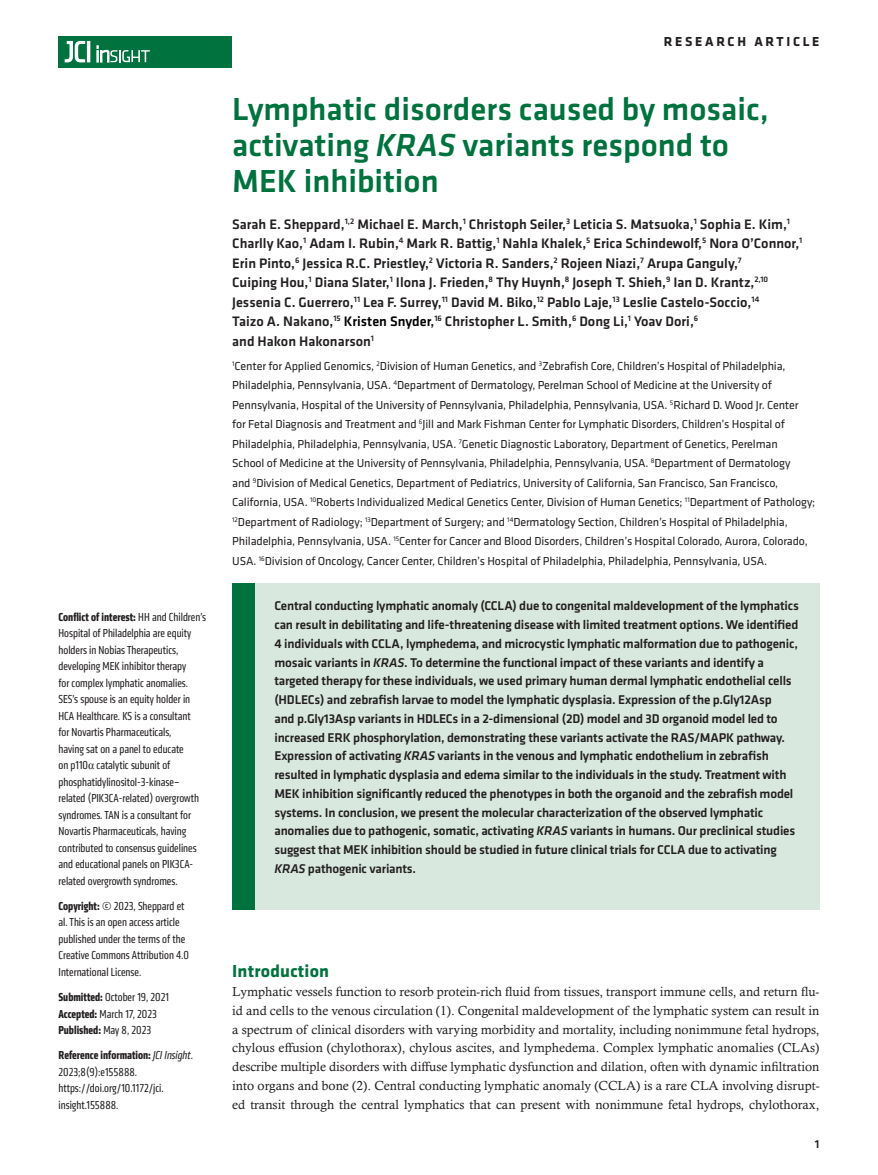
<style>
.page{position:relative;width:878px;height:1175px;background:#fff}
.page>*{position:absolute;margin:0;border:0;box-sizing:border-box;transform-origin:0 0}
.t1{font:500 33px/36px "Klavika Basic";color:#00723e}
.t2{font:700 18px "Klavika";letter-spacing:.01em;color:#00723e}
.t3{font:500 14.25px/19.5px "Klavika Basic";color:#231f20}
.t4{font:700 13.5px "Klavika Basic";letter-spacing:.2em;color:#231f20}
.t5{font:500 13.2px/18.8px "Klavika Basic";letter-spacing:-.015em;color:#231f20}
.t6{font:13.2px/18.8px "Calisto MT Std";color:#231f20;text-align:justify}
.t7{font:12px/19.5px "Klavika";letter-spacing:-.01em;color:#231f20}
.t8{font:condensed 12px/16.5px "Klavika";color:#231f20}
.t9{font:500 12px "Klavika Basic";color:#231f20}
.s1{font-weight:700}
.s2{font-family:"Times New Roman";font-stretch:normal}
.s3{font-style:italic}
.s4{color:#000}
</style>
<div class="page">
<div style="left:59px;top:36px;width:173px;height:31px;background:#00723e"></div>
<hr style="left:87px;top:41px;width:3px;height:21px;background:#fff">
<svg style="left:64px;top:41px;width:21px;height:22px"></svg>
<svg style="left:97px;top:46px;width:53px;height:16px"></svg>
<div style="left:232px;top:583px;width:587px;height:327px;background:#d8e8df"></div>
<div style="left:232px;top:583px;width:22px;height:327px;background:#00723e"></div>
<p class="t8" style="left:59px;top:608px;width:149px"><span class="s1">Conflict of interest:</span> HH and Children’s Hospital of Philadelphia are equity holders in Nobias Therapeutics, developing MEK inhibitor therapy<br>for complex lymphatic anomalies.<br>SES’s spouse is an equity holder in HCA Healthcare. KS is a consultant<br>for Novartis Pharmaceuticals,<br>having sat on a panel to educate<br>on p110<span class="s2">α</span> catalytic subunit of phosphatidylinositol-3-kinase– related (PIK3CA-related) overgrowth syndromes. TAN is a consultant for Novartis Pharmaceuticals, having contributed to consensus guidelines and educational panels on PIK3CA&shy;related overgrowth syndromes.</p>
<p class="t8" style="left:59px;top:897px;width:132px"><span class="s1">Copyright:</span> © 2023, Sheppard et al. This is an open access article published under the terms of the<br>Creative Commons Attribution 4.0<br>International License.</p>
<p class="t8" style="left:59px;top:988px;width:112px"><span class="s1">Submitted:</span> October 19, 2021<br><span class="s1">Accepted:</span> March 17, 2023<br><span class="s1">Published:</span> May 8, 2023</p>
<p class="t8" style="left:59px;top:1046px;width:136px"><span class="s1">Reference information:</span> <span class="s3">JCI Insight</span>.<br>2023;8(9):e155888. https://doi.org/10.1172/jci. insight.155888.</p>
<p class="t4" style="left:663px;top:32px;width:157px">RESEARCH ARTICLE</p>
<h1 class="t1" style="left:232px;top:91px;width:538px">Lymphatic disorders caused by mosaic, activating <span class="s3">KRAS</span> variants respond to<br>MEK inhibition</h1>
<p class="t3" style="left:232px;top:214px;width:571px">Sarah E. Sheppard,<sup>1,2</sup> Michael E. March,<sup>1</sup> Christoph Seiler,<sup>3</sup> Leticia S. Matsuoka,<sup>1</sup> Sophia E. Kim,<sup>1<br></sup>Charlly Kao,<sup>1</sup> Adam I. Rubin,<sup>4</sup> Mark R. Battig,<sup>1</sup> Nahla Khalek,<sup>5</sup> Erica Schindewolf,<sup>5</sup> Nora O’Connor,<sup>1<br></sup>Erin Pinto,<sup>6</sup> Jessica R.C. Priestley,<sup>2</sup> Victoria R. Sanders,<sup>2</sup> Rojeen Niazi,<sup>7</sup> Arupa Ganguly,<sup>7<br></sup>Cuiping Hou,<sup>1</sup> Diana Slater,<sup>1</sup> Ilona J. Frieden,<sup>8</sup> Thy Huynh,<sup>8</sup> Joseph T. Shieh,<sup>9</sup> Ian D. Krantz,<sup>2,10<br></sup>Jessenia C. Guerrero,<sup>11</sup> Lea F. Surrey,<sup>11</sup> David M. Biko,<sup>12</sup> Pablo Laje,<sup>13</sup> Leslie Castelo-Soccio,<sup>14<br></sup>Taizo A. Nakano,<sup>15</sup> <span class="s4">Kristen Snyder</span>,<sup>16</sup> Christopher L. Smith,<sup>6</sup> Dong Li,<sup>1</sup> Yoav Dori,<sup>6<br></sup>and Hakon Hakonarson<sup>1</sup></p>
<p class="t7" style="left:232px;top:355px;width:584px"><sup>1</sup>Center for Applied Genomics, <sup>2</sup>Division of Human Genetics, and <sup>3</sup>Zebrafish Core, Children’s Hospital of Philadelphia, Philadelphia, Pennsylvania, USA. <sup>4</sup>Department of Dermatology, Perelman School of Medicine at the University of Pennsylvania, Hospital of the University of Pennsylvania, Philadelphia, Pennsylvania, USA. <sup>5</sup>Richard D. Wood Jr. Center<br>for Fetal Diagnosis and Treatment and <sup>6</sup>Jill and Mark Fishman Center for Lymphatic Disorders, Children’s Hospital of Philadelphia, Philadelphia, Pennsylvania, USA. <sup>7</sup>Genetic Diagnostic Laboratory, Department of Genetics, Perelman<br>School of Medicine at the University of Pennsylvania, Philadelphia, Pennsylvania, USA. <sup>8</sup>Department of Dermatology<br>and <sup>9</sup>Division of Medical Genetics, Department of Pediatrics, University of California, San Francisco, San Francisco, California, USA. <sup>10</sup>Roberts Individualized Medical Genetics Center, Division of Human Genetics; <sup>11</sup>Department of Pathology; <sup>12</sup>Department of Radiology; <sup>13</sup>Department of Surgery; and <sup>14</sup>Dermatology Section, Children’s Hospital of Philadelphia, Philadelphia, Pennsylvania, USA. <sup>15</sup>Center for Cancer and Blood Disorders, Children’s Hospital Colorado, Aurora, Colorado, USA. <sup>16</sup>Division of Oncology, Cancer Center, Children’s Hospital of Philadelphia, Philadelphia, Pennsylvania, USA.</p>
<p class="t5" style="left:274px;top:596px;width:526px">Central conducting lymphatic anomaly (CCLA) due to congenital maldevelopment of the lymphatics can result in debilitating and life-threatening disease with limited treatment options. We identified 4 individuals with CCLA, lymphedema, and microcystic lymphatic malformation due to pathogenic, mosaic variants in <span class="s3">KRAS</span>. To determine the functional impact of these variants and identify a targeted therapy for these individuals, we used primary human dermal lymphatic endothelial cells (HDLECs) and zebrafish larvae to model the lymphatic dysplasia. Expression of the p.Gly12Asp<br>and p.Gly13Asp variants in HDLECs in a 2‑dimensional (2D) model and 3D organoid model led to increased ERK phosphorylation, demonstrating these variants activate the RAS/MAPK pathway.<br>Expression of activating <span class="s3">KRAS</span> variants in the venous and lymphatic endothelium in zebrafish resulted in lymphatic dysplasia and edema similar to the individuals in the study. Treatment with MEK inhibition significantly reduced the phenotypes in both the organoid and the zebrafish model systems. In conclusion, we present the molecular characterization of the observed lymphatic anomalies due to pathogenic, somatic, activating <span class="s3">KRAS</span> variants in humans. Our preclinical studies suggest that MEK inhibition should be studied in future clinical trials for CCLA due to activating <span class="s3">KRAS</span> pathogenic variants.</p>
<h2 class="t2" style="left:232px;top:958px;width:98px">Introduction</h2>
<p class="t6" style="left:232px;top:982px;width:588px">Lymphatic vessels function to resorb protein-rich fluid from tissues, transport immune cells, and return flu&shy;id and cells to the venous circulation (1). Congenital maldevelopment of the lymphatic system can result in a spectrum of clinical disorders with varying morbidity and mortality, including nonimmune fetal hydrops, chylous effusion (chylothorax), chylous ascites, and lymphedema. Complex lymphatic anomalies (CLAs) describe multiple disorders with diffuse lymphatic dysfunction and dilation, often with dynamic infiltration into organs and bone (2). Central conducting lymphatic anomaly (CCLA) is a rare CLA involving disrupt&shy;ed transit through the central lymphatics that can present with nonimmune fetal hydrops, chylothorax,</p>
<p class="t9" style="left:814px;top:1135px;width:6px">1</p>
</div>
